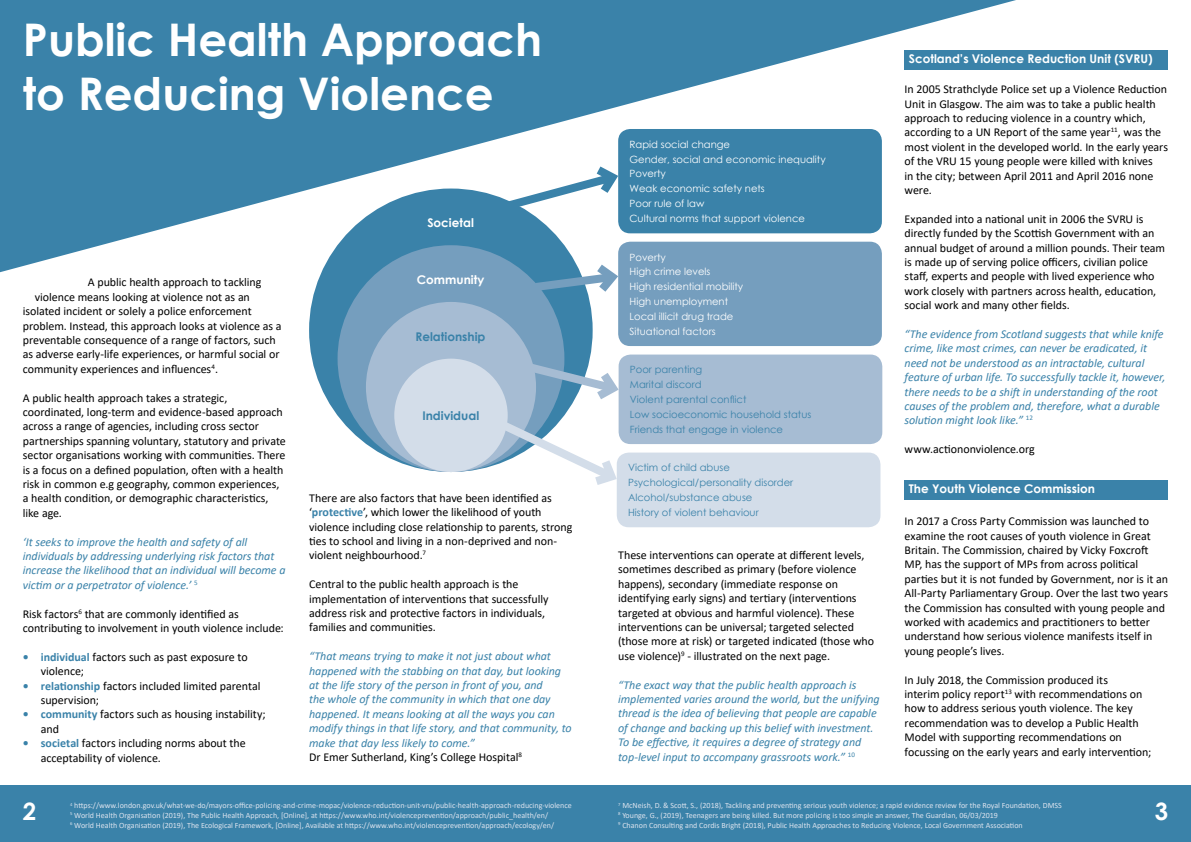
<style>
.page{position:relative;width:1191px;height:842px;background:#fff}
.page>*{position:absolute;margin:0;border:0;box-sizing:border-box;transform-origin:0 0}
.t1{font:700 45px/54px "Century Gothic";color:#fff}
.t2{font:700 24px "Century Gothic";color:#fff}
.t3{font:12px/14.4px "Calibri";letter-spacing:-.005em;color:#000}
.t4{font:italic 12px/14.4px "Calibri";letter-spacing:-.005em;color:#3a82a9}
.t5{font:700 12px "Century Gothic";color:#fff}
.t6{font:700 12px "Century Gothic";color:#3a82a9}
.t7{font:10px/14.8px "Century Gothic";color:#fff}
.t8{font:10px/14.8px "Century Gothic";color:#3a82a9}
.t9{font:8px/9.6px "Calibri";color:#dce3ee}
.s1{font-weight:700;color:#3a82a9}
.s2{font-style:normal;color:#000}
</style>
<div class="page">
<div style="left:0;top:785px;width:1191px;height:57px;background:#3a82a9"></div>
<svg style="left:0;top:0;width:1016px;height:272px;fill:#3a82a9"></svg>
<div style="left:309px;top:189px;width:283px;height:283px;background:#3a82a9;border-radius:50%"></div>
<div style="left:337px;top:245px;width:227px;height:227px;background:#759ebe;border-radius:50%"></div>
<div style="left:366px;top:302px;width:170px;height:170px;background:#a6bcd3;border-radius:50%"></div>
<div style="left:394px;top:359px;width:114px;height:113px;background:#d3dde9;border-radius:50%"></div>
<div style="left:618px;top:129px;width:264px;height:104px;background:#3a82a9;border-radius:12px"></div>
<div style="left:618px;top:242px;width:264px;height:104px;background:#759ebe;border-radius:12px"></div>
<div style="left:618px;top:355px;width:264px;height:89px;background:#a6bcd3;border-radius:12px"></div>
<div style="left:617px;top:453px;width:263px;height:74px;background:#d3dde9;border-radius:12px"></div>
<svg style="left:465px;top:159px;width:154px;height:65px"></svg>
<svg style="left:504px;top:257px;width:115px;height:43px"></svg>
<svg style="left:505px;top:354px;width:119px;height:53px"></svg>
<svg style="left:490px;top:413px;width:132px;height:78px"></svg>
<div style="left:904px;top:50px;width:264px;height:19px;background:#3a82a9"></div>
<div style="left:904px;top:480px;width:264px;height:20px;background:#3a82a9"></div>
<h1 class="t1" style="left:23px;top:11px;width:521px">Public Health Approach to Reducing Violence</h1>
<p class="t3" style="left:88px;top:275px;width:175px">A public health approach to tackling</p>
<p class="t3" style="left:35px;top:289px;width:217px">violence means looking at violence not as an</p>
<p class="t3" style="left:23px;top:304px;width:230px">isolated incident or solely a police enforcement</p>
<p class="t3" style="left:23px;top:318px;width:260px">problem. Instead, this approach looks at violence as a</p>
<p class="t3" style="left:23px;top:332px;width:254px">preventable consequence of a range of factors, such</p>
<p class="t3" style="left:23px;top:347px;width:258px">as adverse early-life experiences, or harmful social or</p>
<p class="t3" style="left:23px;top:361px;width:197px">community experiences and influences<sup>4</sup>.</p>
<p class="t3" style="left:23px;top:390px;width:264px">A public health approach takes a strategic, coordinated, long-term and evidence-based approach across a range of agencies, including cross sector partnerships spanning voluntary, statutory and private sector organisations working with communities. There is a focus on a defined population, often with a health risk in common e.g geography, common experiences, a health condition, or demographic characteristics, like age.</p>
<p class="t4" style="left:23px;top:534px;width:264px">‘It seeks to improve the health and safety of all individuals by addressing underlying risk factors that increase the likelihood that an individual will become a victim or a perpetrator of violence.’ <sup>5</sup></p>
<p class="t3" style="left:23px;top:606px;width:262px">Risk factors<sup>6</sup> that are commonly identified as contributing to involvement in youth violence include:</p>
<p class="t3" style="left:41px;top:649px;width:208px;text-indent:-18px"><span class="s1">• individual</span> factors such as past exposure to violence;</p>
<p class="t3" style="left:41px;top:678px;width:221px;text-indent:-18px"><span class="s1">• relationship</span> factors included limited parental supervision;</p>
<p class="t3" style="left:41px;top:707px;width:226px;text-indent:-18px"><span class="s1">• community</span> factors such as housing instability; and</p>
<p class="t3" style="left:41px;top:736px;width:206px;text-indent:-18px"><span class="s1">• societal</span> factors including norms about the acceptability of violence.</p>
<p class="t5" style="left:427px;top:214px;width:48px">Societal</p>
<p class="t5" style="left:417px;top:271px;width:69px">Community</p>
<p class="t6" style="left:415px;top:327px;width:72px">Relationship</p>
<p class="t6" style="left:422px;top:406px;width:58px">Individual</p>
<p class="t3" style="left:309px;top:490px;width:265px">There are also factors that have been identified as ‘<span class="s1">protective</span>’, which lower the likelihood of youth violence including close relationship to parents, strong ties to school and living in a non-deprived and non&shy;violent neighbourhood.<sup>7</sup></p>
<p class="t3" style="left:309px;top:577px;width:241px">Central to the public health approach is the implementation of interventions that successfully address risk and protective factors in individuals, families and communities.</p>
<p class="t4" style="left:309px;top:648px;width:264px">“That means trying to make it not just about what happened with the stabbing on that day, but looking at the life story of the person in front of you, and<br>the whole of the community in which that one day happened. It means looking at all the ways you can modify things in that life story, and that community, to make that day less likely to come.”<br><span class="s2">Dr Emer Sutherland, King’s College Hospital</span><sup>8</sup></p>
<p class="t7" style="left:629px;top:137px;width:198px">Rapid social change<br>Gender, social and economic inequality<br>Poverty<br>Weak economic safety nets<br>Poor rule of law<br>Cultural norms that support violence</p>
<p class="t7" style="left:629px;top:249px;width:115px">Poverty<br>High crime levels<br>High residential mobility<br>High unemployment<br>Local illicit drug trade<br>Situational factors</p>
<p class="t8" style="left:630px;top:362px;width:183px">Poor parenting<br>Marital discord<br>Violent parental conflict<br>Low socioeconomic household status<br>Friends that engage in violence</p>
<p class="t8" style="left:628px;top:460px;width:167px">Victim of child abuse<br>Psychological/personality disorder<br>Alcohol/substance abuse<br>History of violent behaviour</p>
<p class="t3" style="left:618px;top:547px;width:257px">These interventions can operate at different levels, sometimes described as primary (before violence happens), secondary (immediate response on identifying early signs) and tertiary (interventions targeted at obvious and harmful violence). These interventions can be universal; targeted selected (those more at risk) or targeted indicated (those who use violence)<sup>9</sup> - illustrated on the next page.</p>
<p class="t4" style="left:618px;top:677px;width:263px">“The exact way that the public health approach is implemented varies around the world, but the unifying thread is the idea of believing that people are capable of change and backing up this belief with investment.<br>To be effective, it requires a degree of strategy and top-level input to accompany grassroots work.” <sup>10</sup></p>
<p class="t5" style="left:909px;top:49px;width:245px">Scotland’s Violence Reduction Unit (SVRU)</p>
<p class="t3" style="left:904px;top:82px;width:265px">In 2005 Strathclyde Police set up a Violence Reduction Unit in Glasgow. The aim was to take a public health approach to reducing violence in a country which, according to a UN Report of the same year<sup>11</sup>, was the most violent in the developed world. In the early years of the VRU 15 young people were killed with knives<br>in the city; between April 2011 and April 2016 none were.</p>
<p class="t3" style="left:904px;top:211px;width:262px">Expanded into a national unit in 2006 the SVRU is directly funded by the Scottish Government with an annual budget of around a million pounds. Their team is made up of serving police officers, civilian police staff, experts and people with lived experience who work closely with partners across health, education, social work and many other fields.</p>
<p class="t4" style="left:904px;top:326px;width:262px">“The evidence from Scotland suggests that while knife crime, like most crimes, can never be eradicated, it need not be understood as an intractable, cultural feature of urban life. To successfully tackle it, however, there needs to be a shift in understanding of the root causes of the problem and, therefore, what a durable solution might look like.” <sup>12</sup></p>
<p class="t3" style="left:904px;top:442px;width:132px">www.actiononviolence.org</p>
<p class="t5" style="left:909px;top:480px;width:187px">The Youth Violence Commission</p>
<p class="t3" style="left:904px;top:514px;width:265px">In 2017 a Cross Party Commission was launched to examine the root causes of youth violence in Great Britain. The Commission, chaired by Vicky Foxcroft MP, has the support of MPs from across political parties but it is not funded by Government, nor is it an All-Party Parliamentary Group. Over the last two years the Commission has consulted with young people and worked with academics and practitioners to better understand how serious violence manifests itself in young people’s lives.</p>
<p class="t3" style="left:904px;top:672px;width:248px">In July 2018, the Commission produced its<br>interim policy report<sup>13</sup> with recommendations on how to address serious youth violence. The key recommendation was to develop a Public Health Model with supporting recommendations on focussing on the early years and early intervention;</p>
<p class="t9" style="left:70px;top:801px;width:503px"><sup>4</sup> https://www.london.gov.uk/what-we-do/mayors-office-policing-and-crime-mopac/violence-reduction-unit-vru/public-health-approach-reducing-violence<br><sup>5</sup> World Health Organisation (2019), The Public Health Approach, [Online], at https://www.who.int/violenceprevention/approach/public_health/en/<br><sup>6</sup> World Health Organisation (2019), The Ecological Framework, [Online], Available at https://www.who.int/violenceprevention/approach/ecology/en/</p>
<p class="t9" style="left:618px;top:801px;width:445px"><sup>7</sup> McNeish, D. &amp; Scott, S., (2018), Tackling and preventing serious youth violence; a rapid evidence review for the Royal Foundation, DMSS<br><sup>8</sup> Younge, G., (2019), Teenagers are being killed. But more policing is too simple an answer, The Guardian, 06/03/2019<br><sup>9</sup> Chanon Consulting and Cordis Bright (2018), Public Health Approaches to Reducing Violence, Local Government Association</p>
<h2 class="t2" style="left:23px;top:793px;width:15px">2</h2>
<h2 class="t2" style="left:1154px;top:793px;width:15px">3</h2>
</div>
